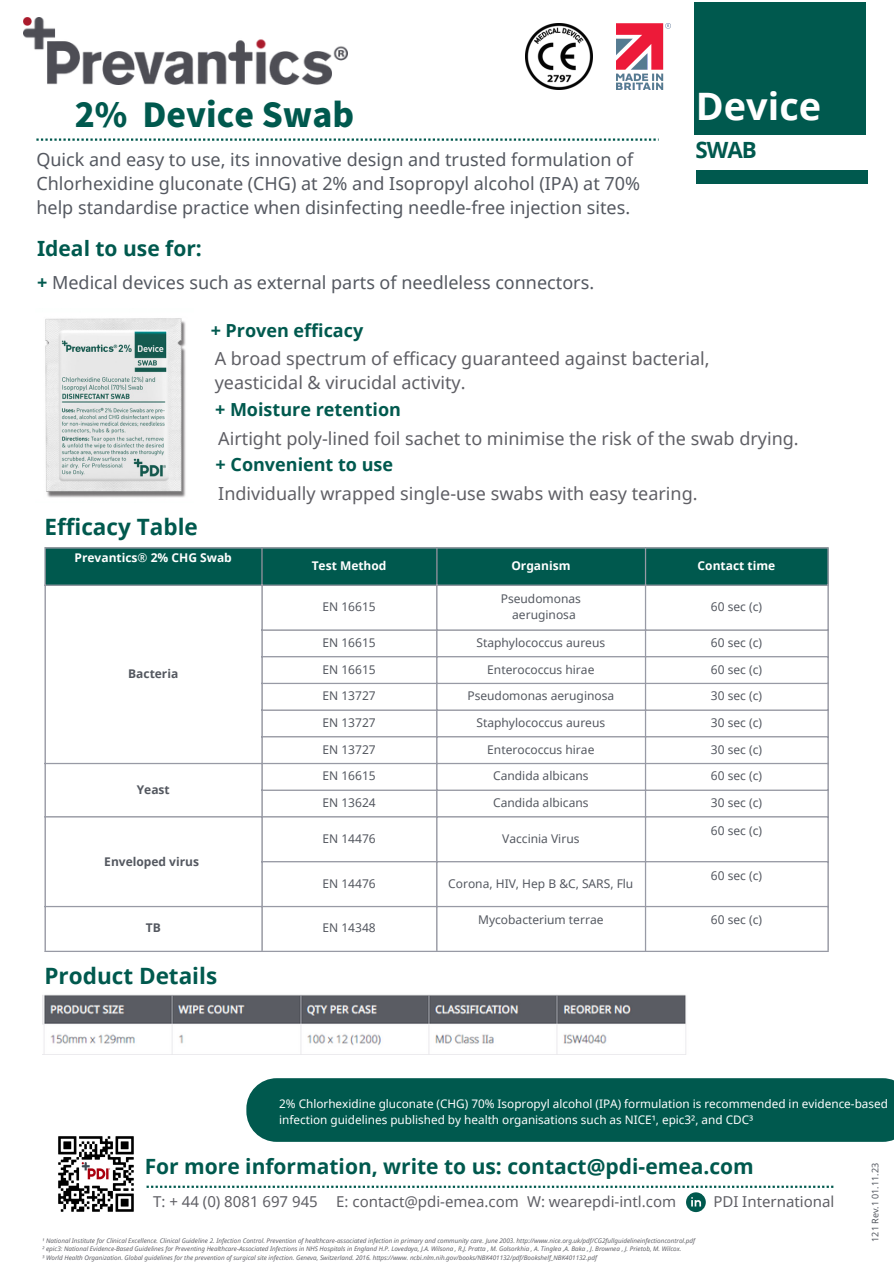
<style>
.page{position:relative;width:894px;height:1264px;background:#fff}
.page>*{position:absolute;margin:0;border:0;box-sizing:border-box;transform-origin:0 0}
.t1{font:700 37.8px "Noto Sans";color:#fff}
.t2{font:900 33px "Noto Sans JP";color:#00594e}
.t3{font:700 22.5px "Noto Sans";color:#00594e}
.t4{font:700 22.35px "Noto Sans";color:#00594e}
.t5{font:700 21px "Noto Sans";color:#00594e}
.t6{font:18px/24px "Noto Sans";color:#545860}
.t7{font:18px/24px "Noto Sans";color:#5f5f65}
.t8{font:700 18px "Noto Sans";color:#00594e}
.t9{font:15px "Noto Sans";color:#5f5f65}
.t10{font:12px "Noto Sans";color:#545860}
.t11{font:700 12px "Noto Sans";color:#fff}
.t12{font:700 12px "Noto Sans";color:#545860}
.t13{font:11.7px/15.6px "Noto Sans";color:#fff}
.t14{font:9px "Noto Sans";color:#545860}
.t15{font:italic 6.3px "Noto Sans";color:#5f5f65}
.s1{font-weight:700;color:#00594e}
</style>
<div class="page">
<svg style="left:146px;top:1185px;width:687px;height:27px"></svg>
<img style="left:58px;top:1136px;width:76px;height:76px">
<img style="left:42px;top:994px;width:644px;height:60px">
<div style="left:246px;top:1078px;width:647px;height:63px;background:#00594e"></div>
<img style="left:23px;top:17px;width:324px;height:68px">
<div style="left:693px;top:2px;width:171px;height:132px;background:#00594e"></div>
<svg style="left:36px;top:138px;width:622px;height:3px"></svg>
<img style="left:525px;top:23px;width:67px;height:67px">
<img style="left:616px;top:23px;width:54px;height:67px">
<img style="left:45px;top:318px;width:141px;height:180px">
<div style="left:695px;top:170px;width:171px;height:14px;background:#00594e"></div>
<div style="left:46px;top:548px;width:781px;height:36px;background:#00594e"></div>
<hr style="left:44px;top:548px;width:2px;height:402px;background:#989aa5">
<hr style="left:261px;top:548px;width:1px;height:402px;background:#989aa5">
<hr style="left:436px;top:548px;width:1px;height:402px;background:#989aa5">
<hr style="left:644px;top:548px;width:2px;height:402px;background:#989aa5">
<hr style="left:827px;top:548px;width:1px;height:402px;background:#989aa5">
<hr style="left:44px;top:547px;width:784px;height:1px;background:#989aa5">
<hr style="left:44px;top:584px;width:784px;height:2px;background:#989aa5">
<hr style="left:261px;top:629px;width:567px;height:1px;background:#989aa5">
<hr style="left:261px;top:656px;width:567px;height:1px;background:#989aa5">
<hr style="left:261px;top:682px;width:567px;height:2px;background:#989aa5">
<hr style="left:261px;top:709px;width:567px;height:1px;background:#989aa5">
<hr style="left:261px;top:736px;width:567px;height:1px;background:#989aa5">
<hr style="left:44px;top:763px;width:784px;height:1px;background:#989aa5">
<hr style="left:261px;top:789px;width:567px;height:1px;background:#989aa5">
<hr style="left:44px;top:816px;width:784px;height:1px;background:#989aa5">
<hr style="left:261px;top:861px;width:567px;height:1px;background:#989aa5">
<hr style="left:44px;top:905px;width:784px;height:2px;background:#989aa5">
<hr style="left:44px;top:950px;width:784px;height:2px;background:#989aa5">
<p class="t2" style="left:75px;top:89px;width:281px">2% Device Swab</p>
<p class="t6" style="left:36px;top:147px;width:605px">Quick and easy to use, its innovative design and trusted formulation of<br>Chlorhexidine gluconate (CHG) at 2% and Isopropyl alcohol (IPA) at 70% help standardise practice when disinfecting needle-free injection sites.</p>
<p class="t5" style="left:37px;top:233px;width:166px">Ideal to use for:</p>
<p class="t6" style="left:37px;top:270px;width:558px"><span class="s1">+</span> Medical devices such as external parts of needleless connectors.</p>
<p class="t8" style="left:211px;top:317px;width:154px">+ Proven efficacy</p>
<p class="t1" style="left:695px;top:79px;width:127px">Device</p>
<p class="t4" style="left:695px;top:134px;width:63px">SWAB</p>
<p class="t3" style="left:44px;top:511px;width:155px">Efficacy Table</p>
<p class="t7" style="left:215px;top:346px;width:496px">A broad spectrum of efficacy guaranteed against bacterial, yeasticidal &amp; virucidal activity.</p>
<p class="t8" style="left:215px;top:397px;width:187px">+ Moisture retention</p>
<p class="t7" style="left:218px;top:426px;width:581px">Airtight poly-lined foil sachet to minimise the risk of the swab drying.</p>
<p class="t8" style="left:215px;top:451px;width:179px">+ Convenient to use</p>
<p class="t7" style="left:218px;top:480px;width:480px">Individually wrapped single-use swabs with easy tearing.</p>
<p class="t11" style="left:75px;top:549px;width:159px">Prevantics® 2% CHG Swab</p>
<p class="t12" style="left:128px;top:665px;width:52px">Bacteria</p>
<p class="t12" style="left:137px;top:781px;width:34px">Yeast</p>
<p class="t12" style="left:104px;top:853px;width:96px">Enveloped virus</p>
<p class="t11" style="left:311px;top:557px;width:76px">Test Method</p>
<p class="t11" style="left:511px;top:557px;width:61px">Organism</p>
<p class="t11" style="left:697px;top:557px;width:79px">Contact time</p>
<p class="t10" style="left:322px;top:598px;width:55px">EN 16615</p>
<p class="t10" style="left:500px;top:590px;width:82px">Pseudomonas</p>
<p class="t10" style="left:512px;top:606px;width:65px">aeruginosa</p>
<p class="t10" style="left:710px;top:598px;width:53px">60 sec (c)</p>
<p class="t10" style="left:322px;top:634px;width:55px">EN 16615</p>
<p class="t10" style="left:476px;top:634px;width:130px">Staphylococcus aureus</p>
<p class="t10" style="left:710px;top:634px;width:53px">60 sec (c)</p>
<p class="t10" style="left:322px;top:660px;width:55px">EN 16615</p>
<p class="t10" style="left:487px;top:660px;width:109px">Enterococcus hirae</p>
<p class="t10" style="left:710px;top:660px;width:53px">60 sec (c)</p>
<p class="t10" style="left:322px;top:687px;width:55px">EN 13727</p>
<p class="t10" style="left:467px;top:687px;width:148px">Pseudomonas aeruginosa</p>
<p class="t10" style="left:710px;top:687px;width:53px">30 sec (c)</p>
<p class="t10" style="left:322px;top:714px;width:55px">EN 13727</p>
<p class="t10" style="left:476px;top:714px;width:130px">Staphylococcus aureus</p>
<p class="t10" style="left:710px;top:714px;width:53px">30 sec (c)</p>
<p class="t10" style="left:322px;top:741px;width:55px">EN 13727</p>
<p class="t10" style="left:487px;top:741px;width:109px">Enterococcus hirae</p>
<p class="t10" style="left:710px;top:741px;width:53px">30 sec (c)</p>
<p class="t10" style="left:322px;top:767px;width:55px">EN 16615</p>
<p class="t10" style="left:493px;top:767px;width:97px">Candida albicans</p>
<p class="t10" style="left:710px;top:767px;width:53px">60 sec (c)</p>
<h4 class="t10" style="left:322px;top:794px;width:55px">EN 13624</h4>
<p class="t10" style="left:493px;top:794px;width:97px">Candida albicans</p>
<p class="t10" style="left:710px;top:794px;width:53px">30 sec (c)</p>
<p class="t10" style="left:322px;top:830px;width:55px">EN 14476</p>
<h4 class="t10" style="left:502px;top:830px;width:79px">Vaccinia Virus</h4>
<p class="t10" style="left:322px;top:874px;width:55px">EN 14476</p>
<p class="t10" style="left:448px;top:874px;width:187px">Corona, HIV, Hep B &amp;C, SARS, Flu</p>
<p class="t10" style="left:710px;top:822px;width:53px">60 sec (c)</p>
<p class="t10" style="left:710px;top:866px;width:53px">60 sec (c)</p>
<p class="t12" style="left:146px;top:919px;width:17px">TB</p>
<p class="t10" style="left:322px;top:919px;width:55px">EN 14348</p>
<h3 class="t3" style="left:44px;top:959px;width:174px">Product Details</h3>
<p class="t10" style="left:478px;top:911px;width:127px">Mycobacterium terrae</p>
<p class="t10" style="left:710px;top:911px;width:53px">60 sec (c)</p>
<p class="t13" style="left:279px;top:1095px;width:610px">2% Chlorhexidine gluconate (CHG) 70% Isopropyl alcohol (IPA) formulation is recommended in evidence-based infection guidelines published by health organisations such as NICE¹, epic3², and CDC³</p>
<h5 class="t5" style="left:145px;top:1151px;width:610px">For more information, write to us: contact@pdi-emea.com</h5>
<h5 class="t9" style="left:153px;top:1191px;width:166px">T: + 44 (0) 8081 697 945</h5>
<p class="t9" style="left:336px;top:1191px;width:184px">E: contact@pdi-emea.com</p>
<h6 class="t9" style="left:527px;top:1191px;width:150px">W: wearepdi-intl.com</h6>
<h6 class="t9" style="left:713px;top:1191px;width:122px">PDI International</h6>
<h5 class="t15" style="left:42px;top:1236px;width:654px">¹ National Institute for Clinical Excellence. Clinical Guideline 2. Infection Control. Prevention of healthcare-associated infection in primary and community care. June 2003. http://www.nice.org.uk/pdf/CG2fullguidelineinfectioncontrol.pdf</h5>
<h6 class="t15" style="left:42px;top:1244px;width:640px">² epic3: National Evidence-Based Guidelines for Preventing Healthcare-Associated Infections in NHS Hospitals in England H.P. Lovedaya, J.A. Wilsona , R.J. Pratta , M. Golsorkhia , A. Tinglea ,A. Baka , J. Brownea , J. Prietob, M. Wilcox.</h6>
<h4 class="t15" style="left:42px;top:1253px;width:556px">³ World Health Organization. Global guidelines for the prevention of surgical site infection. Geneva, Switzerland. 2016. https://www. ncbi.nlm.nih.gov/books/NBK401132/pdf/Bookshelf_NBK401132.pdf</h4>
<p class="t14" style="left:868px;top:1241px;width:80px;rotate:-90deg">121 Rev.1 01.11.23</p>
</div>
